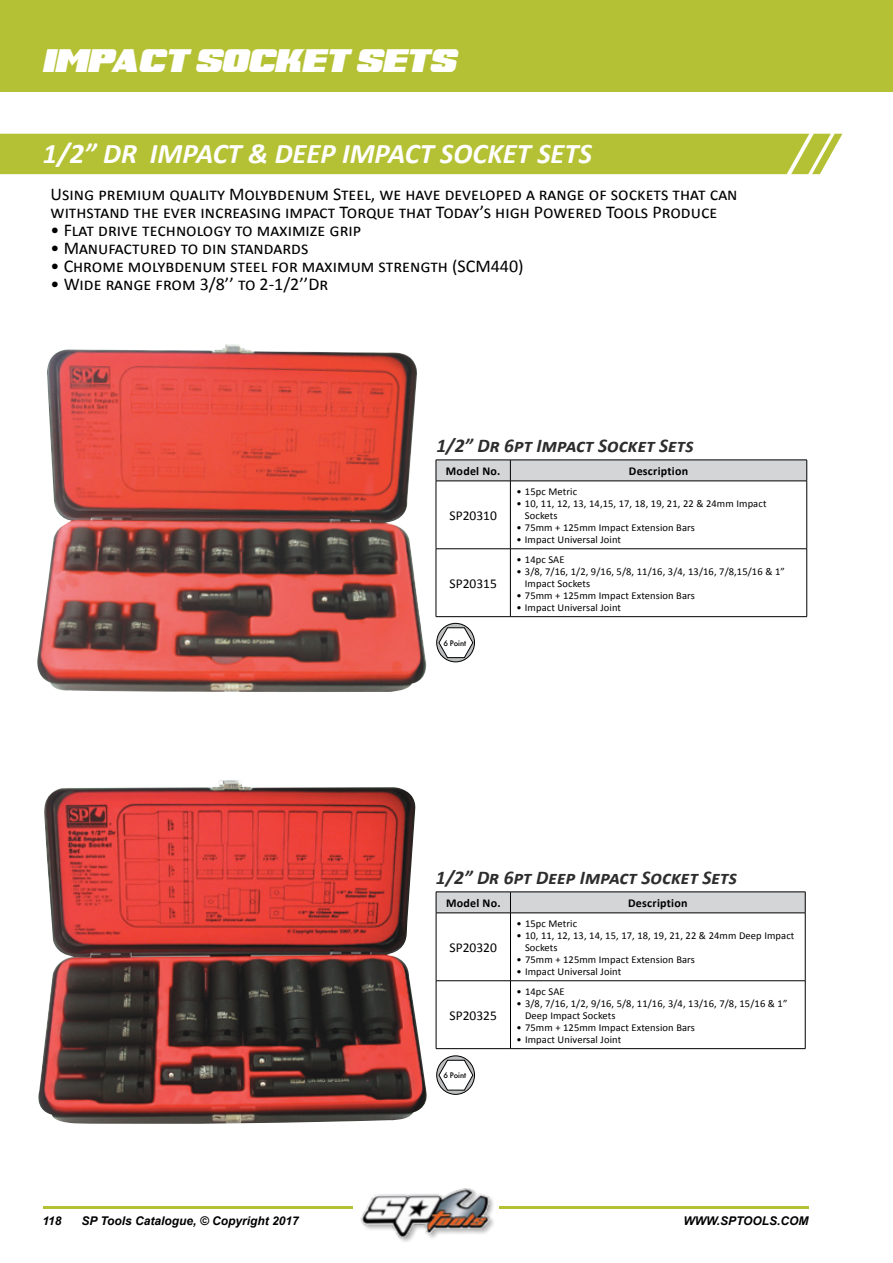
<style>
.page{position:relative;width:893px;height:1263px;background:#fff}
.page>*{position:absolute;margin:0;border:0;box-sizing:border-box;transform-origin:0 0}
.t1{font:italic 700 28.5px "Calibri";color:#fff}
.t2{font:italic 28.5px "Super Retro M54";color:#fff}
.t3{font:italic 700 19.5px "Calibri";color:#2d2d2d}
.t4{font:18px/18px "Calibri";color:#000}
.t5{font:13.5px "Calibri";color:#000}
.t6{font:italic 700 12px "Arial";color:#000}
.t7{font:700 12px "Calibri";letter-spacing:.02em;color:#000}
.t8{font:10.5px/12px "Calibri";letter-spacing:.01em;color:#000}
.t9{font:500 7.5px "Futura";color:#000}
</style>
<div class="page">
<div style="left:0;top:0;width:893px;height:92px;background:#b5c135"></div>
<svg style="left:437px;top:623px;width:37px;height:39px"></svg>
<div style="left:436px;top:623px;width:39px;height:39px;border:1px solid #000;border-radius:50%"></div>
<svg style="left:439px;top:627px;width:34px;height:31px"></svg>
<svg style="left:437px;top:1056px;width:37px;height:38px"></svg>
<div style="left:436px;top:1055px;width:39px;height:40px;border:1px solid #000;border-radius:50%"></div>
<svg style="left:439px;top:1060px;width:34px;height:30px"></svg>
<hr style="left:436px;top:481px;width:1px;height:68px;background:#000">
<hr style="left:510px;top:481px;width:1px;height:68px;background:#000">
<hr style="left:806px;top:481px;width:1px;height:68px;background:#000">
<hr style="left:436px;top:548px;width:74px;height:1px;background:#000">
<hr style="left:436px;top:549px;width:1px;height:67px;background:#000">
<hr style="left:510px;top:548px;width:297px;height:1px;background:#000">
<hr style="left:510px;top:549px;width:1px;height:67px;background:#000">
<hr style="left:806px;top:549px;width:1px;height:67px;background:#000">
<hr style="left:436px;top:616px;width:74px;height:1px;background:#000">
<hr style="left:510px;top:616px;width:297px;height:1px;background:#000">
<hr style="left:436px;top:481px;width:74px;height:1px;background:#000">
<svg style="left:436px;top:460px;width:371px;height:21px;background:#c7c9ca"></svg>
<hr style="left:510px;top:481px;width:297px;height:1px;background:#000">
<img style="left:37px;top:344px;width:390px;height:348px">
<hr style="left:436px;top:913px;width:1px;height:67px;background:#000">
<hr style="left:510px;top:913px;width:1px;height:67px;background:#000">
<hr style="left:805px;top:913px;width:1px;height:67px;background:#000">
<hr style="left:436px;top:980px;width:74px;height:1px;background:#000">
<hr style="left:436px;top:981px;width:1px;height:67px;background:#000">
<hr style="left:510px;top:980px;width:295px;height:1px;background:#000">
<hr style="left:510px;top:981px;width:1px;height:67px;background:#000">
<hr style="left:805px;top:981px;width:1px;height:67px;background:#000">
<hr style="left:436px;top:1048px;width:74px;height:1px;background:#000">
<hr style="left:510px;top:1048px;width:295px;height:1px;background:#000">
<hr style="left:436px;top:913px;width:74px;height:1px;background:#000">
<svg style="left:436px;top:892px;width:370px;height:21px;background:#c7c9ca"></svg>
<hr style="left:510px;top:913px;width:295px;height:1px;background:#000">
<img style="left:38px;top:780px;width:389px;height:344px">
<div style="left:0;top:134px;width:842px;height:40px;background:#b5c135"></div>
<img style="left:360px;top:1188px;width:134px;height:53px">
<hr style="left:499px;top:1206px;width:310px;height:2px;background:#b5c135">
<hr style="left:44px;top:1206px;width:309px;height:2px;background:#b5c135">
<h1 class="t2" style="left:42px;top:49px;width:415px">IMPACT SOCKET Sets</h1>
<h1 class="t1" style="left:43px;top:135px;width:550px">1/2” DR IMPACT &amp; DEEP IMPACT SOCKET SETS</h1>
<h3 class="t4" style="left:51px;top:185px;width:688px">Using premium quality Molybdenum Steel, we have developed a range of sockets that can withstand the ever increasing impact Torque that Today’s high Powered Tools Produce</h3>
<h3 class="t4" style="left:51px;top:221px;width:312px">• Flat drive technology to maximize grip</h3>
<h3 class="t4" style="left:51px;top:239px;width:259px">• Manufactured to din standards</h3>
<h3 class="t4" style="left:51px;top:257px;width:474px">• Chrome molybdenum steel for maximum strength (SCM440)</h3>
<h3 class="t4" style="left:51px;top:275px;width:279px">• Wide range from 3/8’’ to 2-1/2’’Dr</h3>
<h2 class="t3" style="left:436px;top:434px;width:259px">1/2” Dr 6pt Impact Socket Sets</h2>
<p class="t7" style="left:446px;top:463px;width:56px">Model No.</p>
<p class="t7" style="left:629px;top:463px;width:61px">Description</p>
<p class="t5" style="left:449px;top:507px;width:49px">SP20310</p>
<p class="t8" style="left:516px;top:485px;width:62px">• 15pc Metric</p>
<p class="t8" style="left:525px;top:497px;width:243px;text-indent:-9px">• 10, 11, 12, 13, 14,15, 17, 18, 19, 21, 22 &amp; 24mm Impact<br>Sockets</p>
<p class="t8" style="left:516px;top:521px;width:180px">• 75mm + 125mm Impact Extension Bars</p>
<p class="t8" style="left:516px;top:533px;width:106px">• Impact Universal Joint</p>
<p class="t5" style="left:449px;top:575px;width:49px">SP20315</p>
<p class="t9" style="left:443px;top:638px;width:24px">6 Point</p>
<p class="t8" style="left:516px;top:553px;width:50px">• 14pc SAE</p>
<p class="t8" style="left:525px;top:565px;width:261px;text-indent:-9px">• 3/8, 7/16, 1/2, 9/16, 5/8, 11/16, 3/4, 13/16, 7/8,15/16 &amp; 1”<br>Impact Sockets</p>
<p class="t8" style="left:516px;top:589px;width:180px">• 75mm + 125mm Impact Extension Bars</p>
<p class="t8" style="left:516px;top:601px;width:106px">• Impact Universal Joint</p>
<h2 class="t3" style="left:436px;top:865px;width:303px">1/2” Dr 6pt Deep Impact Socket Sets</h2>
<p class="t7" style="left:446px;top:895px;width:56px">Model No.</p>
<p class="t7" style="left:628px;top:895px;width:61px">Description</p>
<p class="t5" style="left:450px;top:939px;width:49px">SP20320</p>
<p class="t8" style="left:516px;top:917px;width:62px">• 15pc Metric</p>
<p class="t8" style="left:525px;top:929px;width:271px;text-indent:-9px">• 10, 11, 12, 13, 14, 15, 17, 18, 19, 21, 22 &amp; 24mm Deep Impact<br>Sockets</p>
<p class="t8" style="left:516px;top:953px;width:180px">• 75mm + 125mm Impact Extension Bars</p>
<p class="t8" style="left:516px;top:965px;width:106px">• Impact Universal Joint</p>
<p class="t5" style="left:450px;top:1007px;width:49px">SP20325</p>
<p class="t9" style="left:443px;top:1070px;width:24px">6 Point</p>
<p class="t8" style="left:516px;top:985px;width:50px">• 14pc SAE</p>
<p class="t8" style="left:525px;top:997px;width:264px;text-indent:-9px">• 3/8, 7/16, 1/2, 9/16, 5/8, 11/16, 3/4, 13/16, 7/8, 15/16 &amp; 1”<br>Deep Impact Sockets</p>
<p class="t8" style="left:516px;top:1021px;width:180px">• 75mm + 125mm Impact Extension Bars</p>
<p class="t8" style="left:516px;top:1033px;width:106px">• Impact Universal Joint</p>
<p class="t6" style="left:43px;top:1213px;width:21px">118</p>
<p class="t6" style="left:81px;top:1213px;width:219px">SP Tools Catalogue, © Copyright 2017</p>
<p class="t6" style="left:684px;top:1213px;width:126px">WWW.SPTOOLS.COM</p>
</div>
